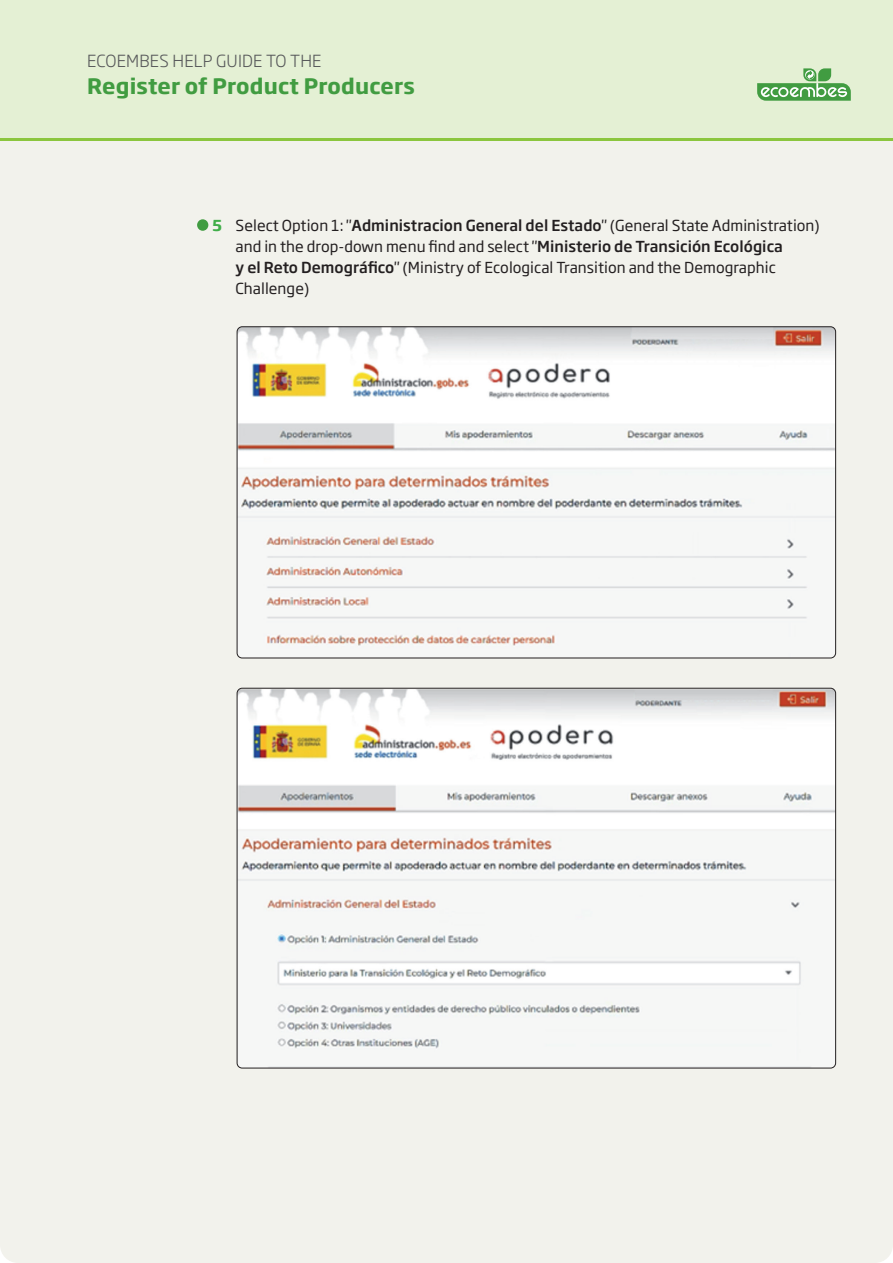
<style>
.page{position:relative;width:893px;height:1263px;background:#f2f2ec}
.page>*{position:absolute;margin:0;border:0;box-sizing:border-box;transform-origin:0 0}
.t1{font:700 21px "Soho Gothic Pro";letter-spacing:.01em;color:#419c41}
.t2{font:300 16.5px "Soho Gothic Pro";letter-spacing:.01em;color:#57585a}
.t3{font:15px/21px "Soho Gothic Pro";letter-spacing:.005em;color:#231f20}
.s1{font-weight:700;color:#40ae49}
.s2{font-weight:500}
</style>
<div class="page">
<div style="left:0;top:0;width:893px;height:140px;background:#e4f0d4"></div>
<svg style="left:757px;top:68px;width:94px;height:33px"></svg>
<hr style="left:0;top:138px;width:893px;height:2px;background:#8bc63e">
<img style="left:237px;top:328px;width:599px;height:330px">
<img style="left:237px;top:689px;width:599px;height:379px">
<div style="left:197px;top:219px;width:11px;height:12px;background:#419c41;border-radius:50%"></div>
<p class="t2" style="left:87px;top:48px;width:236px">ECOEMBES HELP GUIDE TO THE</p>
<h1 class="t1" style="left:87px;top:69px;width:329px">Register of Product Producers</h1>
<p class="t3" style="left:236px;top:214px;width:586px;text-indent:-23px"><span class="s1">5</span> Select Option 1: "<span class="s2">Administracion General del Estado</span>" (General State Administration) and in the drop-down menu find and select "<span class="s2">Ministerio de Transición Ecológica<br>y el Reto Demográfico</span>" (Ministry of Ecological Transition and the Demographic Challenge)</p>
</div>
